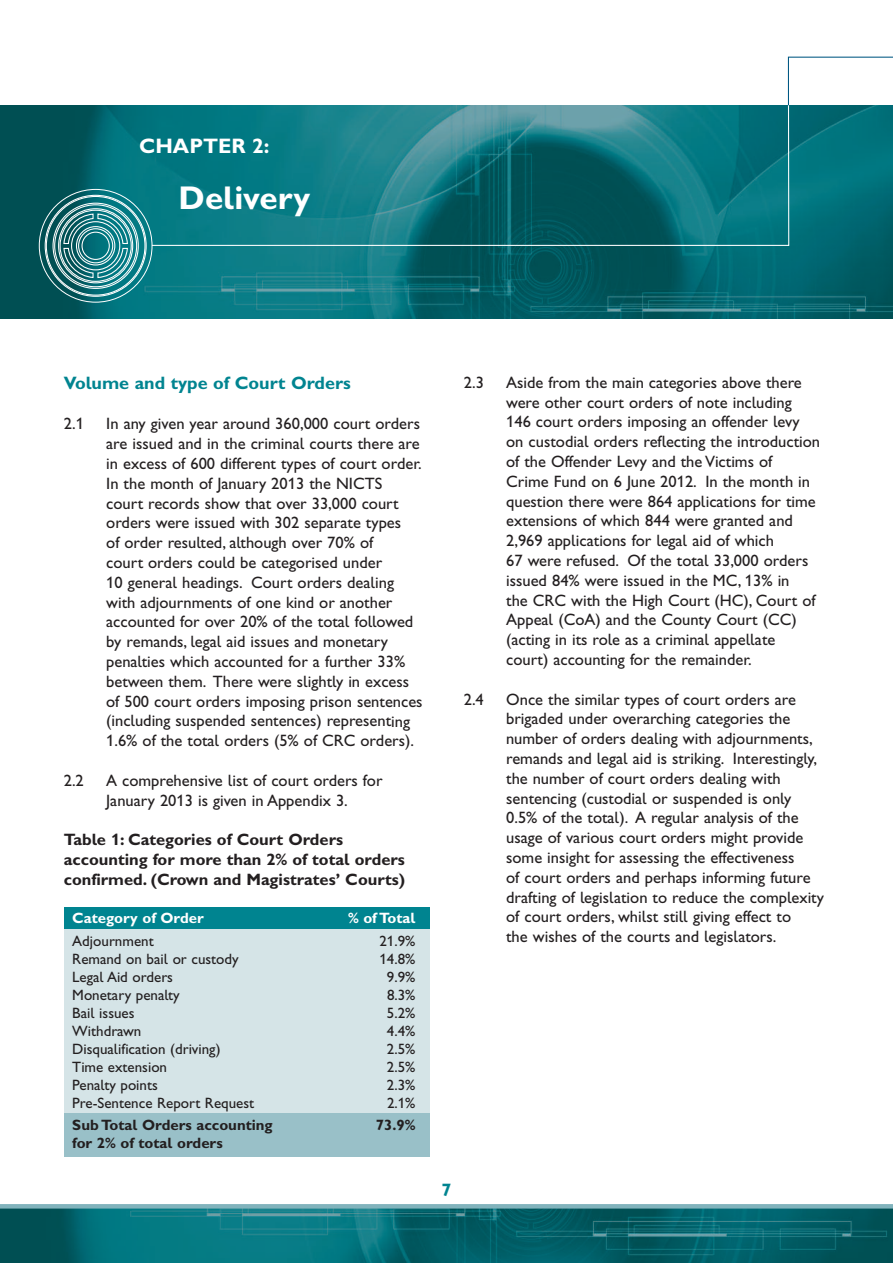
<style>
.page{position:relative;width:893px;height:1263px;background:#fff}
.page>*{position:absolute;margin:0;border:0;box-sizing:border-box;transform-origin:0 0}
.t1{font:33px "Gill Sans Hta Bold Plain";color:#fff}
.t2{font:21px "Gill Sans Hta Bold Plain";color:#fff}
.t3{font:18px "Gill Sans Hta Bold Plain";color:#008490}
.t4{font:16.5px/19.8px "Gill Sans Hta";color:#231f20}
.t5{font:16.5px/19.8px "Gill Sans Hta Bold Plain";color:#231f20}
.t6{font:15px "Gill Sans Hta";color:#231f20}
.t7{font:15px "Gill Sans Hta Bold Plain";color:#231f20}
.t8{font:15px "Gill Sans Hta Bold Plain";color:#fff}
</style>
<div class="page">
<div style="left:64px;top:927px;width:365px;height:230px;background:#d5e4e7"></div>
<div style="left:64px;top:1113px;width:365px;height:44px;background:#99c0c8"></div>
<div style="left:64px;top:907px;width:365px;height:21px;background:#008490"></div>
<img style="left:0;top:1208px;width:893px;height:55px">
<hr style="left:0;top:1204px;width:893px;height:4px;background:#81b3bc">
<img style="left:0;top:106px;width:893px;height:212px">
<svg style="left:151px;top:105px;width:639px;height:141px;background:#147780"></svg>
<svg style="left:787px;top:56px;width:106px;height:50px"></svg>
<div style="left:60px;top:210px;width:72px;height:72px;border:1px solid #fff;border-radius:50%"></div>
<div style="left:58px;top:208px;width:75px;height:75px;border:1px solid #fff;border-radius:50%"></div>
<svg style="left:63px;top:213px;width:65px;height:66px;background:#469197"></svg>
<p class="t2" style="left:139px;top:138px;width:132px">CHAPTER 2:</p>
<h1 class="t1" style="left:179px;top:186px;width:133px">Delivery</h1>
<p class="t3" style="left:64px;top:377px;width:288px">Volume and type of Court Orders</p>
<p class="t4" style="left:64px;top:415px;width:22px">2.1</p>
<p class="t4" style="left:106px;top:416px;width:318px">In any given year around 360,000 court orders are issued and in the criminal courts there are in excess of 600 different types of court order.<br>In the month of January 2013 the NICTS court records show that over 33,000 court orders were issued with 302 separate types<br>of order resulted, although over 70% of<br>court orders could be categorised under<br>10 general headings. Court orders dealing with adjournments of one kind or another accounted for over 20% of the total followed by remands, legal aid issues and monetary penalties which accounted for a further 33% between them. There were slightly in excess of 500 court orders imposing prison sentences (including suspended sentences) representing 1.6% of the total orders (5% of CRC orders).</p>
<p class="t4" style="left:64px;top:772px;width:22px">2.2</p>
<p class="t4" style="left:106px;top:772px;width:278px">A comprehensive list of court orders for<br>January 2013 is given in Appendix 3.</p>
<p class="t5" style="left:64px;top:831px;width:343px">Table 1: Categories of Court Orders accounting for more than 2% of total orders confirmed. (Crown and Magistrates’ Courts)</p>
<p class="t8" style="left:72px;top:913px;width:133px">Category of Order</p>
<p class="t8" style="left:348px;top:913px;width:69px">% of Total</p>
<p class="t6" style="left:72px;top:935px;width:83px">Adjournment</p>
<p class="t6" style="left:379px;top:935px;width:37px">21.9%</p>
<p class="t6" style="left:72px;top:953px;width:168px">Remand on bail or custody</p>
<p class="t6" style="left:379px;top:953px;width:37px">14.8%</p>
<p class="t6" style="left:72px;top:971px;width:102px">Legal Aid orders</p>
<p class="t6" style="left:387px;top:971px;width:30px">9.9%</p>
<p class="t6" style="left:72px;top:989px;width:109px">Monetary penalty</p>
<p class="t6" style="left:387px;top:989px;width:30px">8.3%</p>
<p class="t6" style="left:72px;top:1007px;width:64px">Bail issues</p>
<p class="t6" style="left:387px;top:1007px;width:30px">5.2%</p>
<p class="t6" style="left:72px;top:1025px;width:71px">Withdrawn</p>
<p class="t6" style="left:387px;top:1025px;width:30px">4.4%</p>
<p class="t6" style="left:72px;top:1043px;width:150px">Disqualification (driving)</p>
<p class="t6" style="left:387px;top:1043px;width:30px">2.5%</p>
<p class="t6" style="left:72px;top:1061px;width:96px">Time extension</p>
<p class="t6" style="left:387px;top:1061px;width:30px">2.5%</p>
<p class="t6" style="left:72px;top:1079px;width:87px">Penalty points</p>
<p class="t6" style="left:387px;top:1079px;width:30px">2.3%</p>
<p class="t6" style="left:72px;top:1097px;width:183px">Pre-Sentence Report Request</p>
<p class="t6" style="left:387px;top:1097px;width:30px">2.1%</p>
<p class="t7" style="left:72px;top:1120px;width:202px">Sub Total Orders accounting</p>
<p class="t7" style="left:376px;top:1120px;width:41px">73.9%</p>
<p class="t7" style="left:72px;top:1138px;width:152px">for 2% of total orders</p>
<p class="t4" style="left:464px;top:374px;width:22px">2.3</p>
<p class="t4" style="left:506px;top:374px;width:316px">Aside from the main categories above there were other court orders of note including 146 court orders imposing an offender levy on custodial orders reflecting the introduction of the Offender Levy and the Victims of<br>Crime Fund on 6 June 2012. In the month in question there were 864 applications for time extensions of which 844 were granted and 2,969 applications for legal aid of which<br>67 were refused. Of the total 33,000 orders issued 84% were issued in the MC, 13% in<br>the CRC with the High Court (HC), Court of Appeal (CoA) and the County Court (CC) (acting in its role as a criminal appellate court) accounting for the remainder.</p>
<p class="t4" style="left:464px;top:691px;width:22px">2.4</p>
<p class="t4" style="left:506px;top:691px;width:319px">Once the similar types of court orders are brigaded under overarching categories the number of orders dealing with adjournments, remands and legal aid is striking. Interestingly, the number of court orders dealing with sentencing (custodial or suspended is only 0.5% of the total). A regular analysis of the usage of various court orders might provide some insight for assessing the effectiveness<br>of court orders and perhaps informing future drafting of legislation to reduce the complexity of court orders, whilst still giving effect to<br>the wishes of the courts and legislators.</p>
<p class="t3" style="left:441px;top:1184px;width:11px">7</p>
</div>
